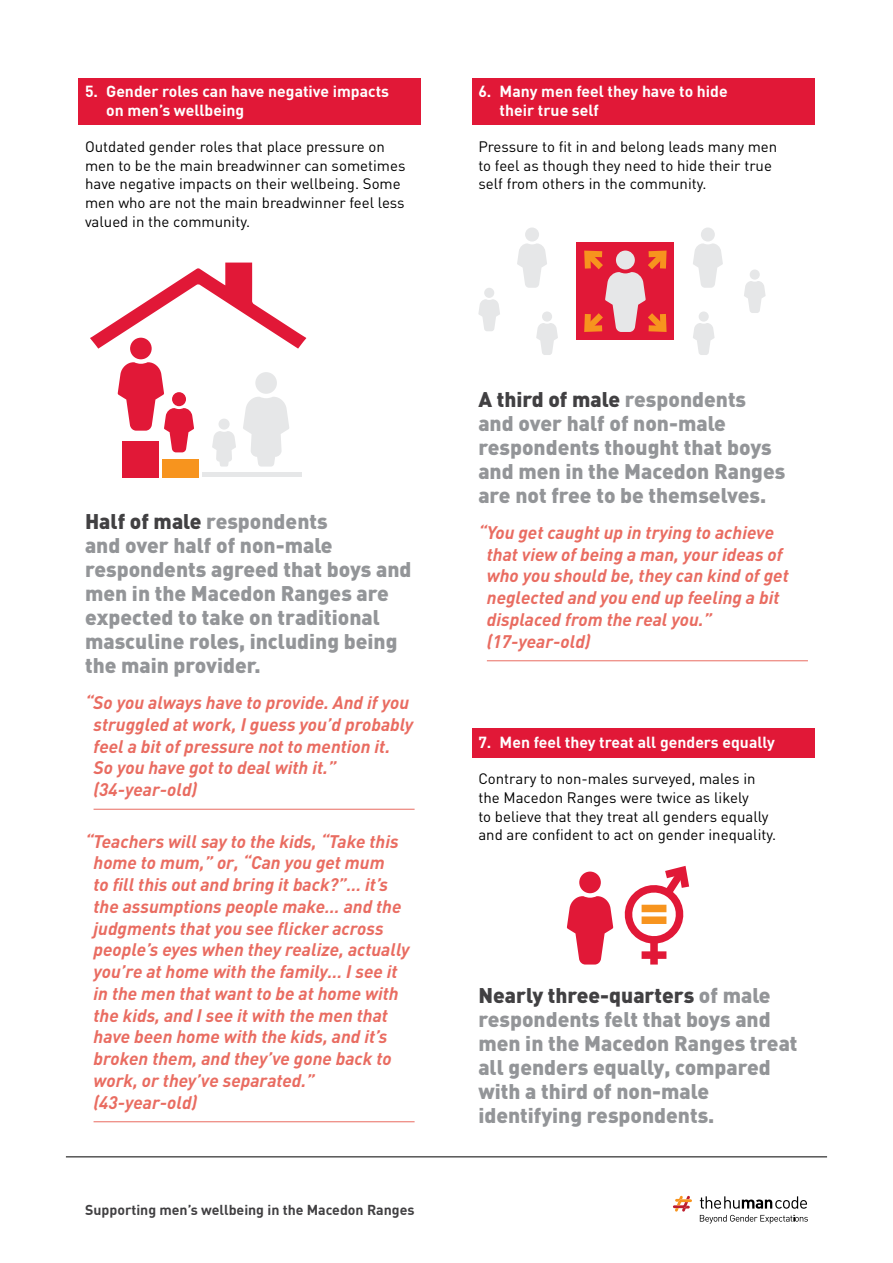
<style>
.page{position:relative;width:893px;height:1263px;background:#fff}
.page>*{position:absolute;margin:0;border:0;box-sizing:border-box;transform-origin:0 0}
.t1{font:900 21px/24px "DIN";color:#939598}
.t2{font:italic 700 18px/21.8px "DIN";color:#e96c61}
.t3{font:700 15.75px/18.8px "DIN";color:#fff}
.t4{font:15px/18.8px "DIN";color:#000}
.t5{font:700 14.1px "DIN";color:#414042}
.s1{color:#414042}
</style>
<div class="page">
<div style="left:79px;top:78px;width:342px;height:47px;background:#e11837"></div>
<div style="left:472px;top:78px;width:342px;height:47px;background:#e11837"></div>
<hr style="left:94px;top:809px;width:321px;height:1px;background:#e96c61">
<hr style="left:94px;top:1121px;width:321px;height:1px;background:#e96c61">
<div style="left:122px;top:441px;width:36px;height:36px;background:#e11837"></div>
<div style="left:163px;top:459px;width:36px;height:18px;background:#f7941e"></div>
<hr style="left:203px;top:473px;width:99px;height:4px;background:#e6e7e8">
<svg style="left:90px;top:263px;width:216px;height:204px"></svg>
<svg style="left:517px;top:227px;width:30px;height:61px"></svg>
<svg style="left:536px;top:311px;width:22px;height:44px"></svg>
<svg style="left:478px;top:288px;width:22px;height:43px"></svg>
<svg style="left:693px;top:227px;width:30px;height:61px"></svg>
<svg style="left:744px;top:269px;width:22px;height:44px"></svg>
<svg style="left:693px;top:311px;width:22px;height:44px"></svg>
<div style="left:577px;top:243px;width:97px;height:97px;background:#e11837"></div>
<svg style="left:584px;top:250px;width:83px;height:82px"></svg>
<hr style="left:487px;top:660px;width:321px;height:1px;background:#e96c61">
<div style="left:472px;top:728px;width:342px;height:30px;background:#e11837"></div>
<svg style="left:567px;top:865px;width:123px;height:99px"></svg>
<svg style="left:673px;top:1196px;width:19px;height:15px"></svg>
<svg style="left:700px;top:1196px;width:107px;height:13px"></svg>
<svg style="left:700px;top:1215px;width:108px;height:8px"></svg>
<hr style="left:66px;top:1156px;width:761px;height:1px;background:#000">
<p class="t3" style="left:106px;top:82px;width:284px;text-indent:-21px">5. Gender roles can have negative impacts on men’s wellbeing</p>
<p class="t4" style="left:85px;top:137px;width:322px">Outdated gender roles that place pressure on men to be the main breadwinner can sometimes have negative impacts on their wellbeing. Some men who are not the main breadwinner feel less valued in the community.</p>
<p class="t3" style="left:500px;top:82px;width:230px;text-indent:-21px">6. Many men feel they have to hide their true self</p>
<p class="t4" style="left:478px;top:137px;width:300px">Pressure to fit in and belong leads many men to feel as though they need to hide their true self from others in the community.</p>
<p class="t1" style="left:85px;top:508px;width:328px"><span class="s1">Half of male</span> respondents<br>and over half of non-male respondents agreed that boys and men in the Macedon Ranges are expected to take on traditional masculine roles, including being the main provider.</p>
<p class="t2" style="left:94px;top:691px;width:321px;text-indent:-8px">“So you always have to provide. And if you struggled at work, I guess you’d probably feel a bit of pressure not to mention it.<br>So you have got to deal with it.” (34-year-old)</p>
<p class="t2" style="left:94px;top:829px;width:317px;text-indent:-8px">“Teachers will say to the kids, “Take this home to mum,” or, “Can you get mum<br>to fill this out and bring it back?”… it’s the assumptions people make… and the judgments that you see flicker across people’s eyes when they realize, actually you’re at home with the family… I see it in the men that want to be at home with the kids, and I see it with the men that have been home with the kids, and it’s broken them, and they’ve gone back to work, or they’ve separated.” (43-year-old)</p>
<p class="t5" style="left:85px;top:1201px;width:331px">Supporting men’s wellbeing in the Macedon Ranges</p>
<p class="t1" style="left:478px;top:386px;width:308px"><span class="s1">A third of male</span> respondents and over half of non-male respondents thought that boys and men in the Macedon Ranges are not free to be themselves.</p>
<p class="t2" style="left:487px;top:521px;width:303px;text-indent:-8px">“You get caught up in trying to achieve that view of being a man, your ideas of who you should be, they can kind of get neglected and you end up feeling a bit displaced from the real you.” (17-year-old)</p>
<p class="t3" style="left:478px;top:733px;width:298px">7. Men feel they treat all genders equally</p>
<p class="t4" style="left:478px;top:769px;width:299px">Contrary to non-males surveyed, males in the Macedon Ranges were twice as likely<br>to believe that they treat all genders equally and are confident to act on gender inequality.</p>
<p class="t1" style="left:478px;top:983px;width:321px"><span class="s1">Nearly three-quarters</span> of male respondents felt that boys and men in the Macedon Ranges treat all genders equally, compared with a third of non-male identifying respondents.</p>
</div>
